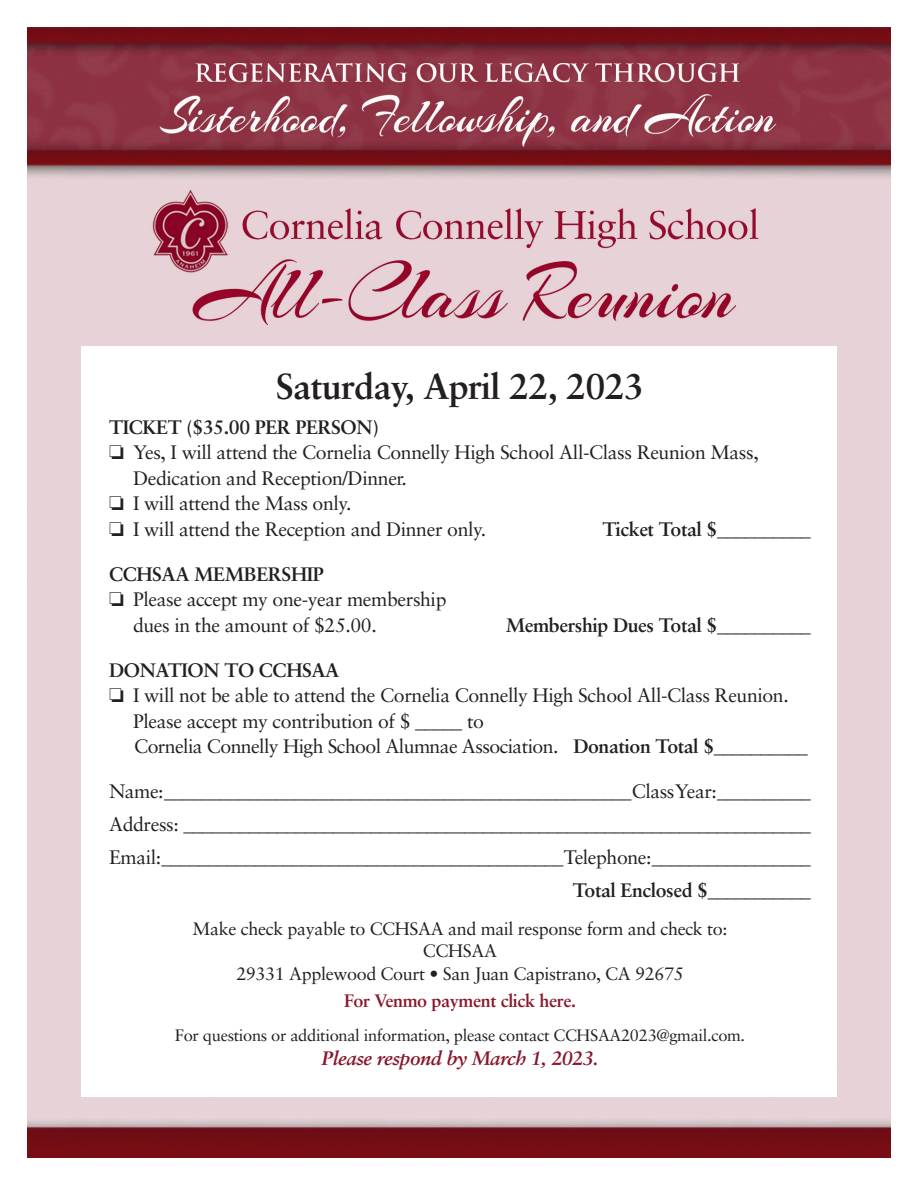
<style>
.page{position:relative;width:918px;height:1188px;background:#fff}
.page>*{position:absolute;margin:0;border:0;box-sizing:border-box;transform-origin:0 0}
.t1{font:700 36px "Sabon";letter-spacing:-.02em;color:#231f20}
.t2{font:19.5px/25.5px "Sabon";letter-spacing:-.02em;color:#231f20}
.t3{font:700 19.5px "Sabon";letter-spacing:-.02em;color:#231f20}
.t4{font:italic 700 19.5px "Sabon";letter-spacing:-.02em;color:#891628}
.t5{font:18px "Sabon";letter-spacing:-.02em;color:#231f20}
.t6{font:700 18px "Sabon";letter-spacing:-.02em;color:#891628}
.t7{font:16.5px "Sabon";letter-spacing:-.02em;color:#231f20}
.s1{font-weight:700}
</style>
<div class="page">
<img style="left:27px;top:27px;width:864px;height:1131px">
<div style="left:81px;top:347px;width:756px;height:750px;background:#fff"></div>
<p class="t1" style="left:276px;top:364px;width:370px">Saturday, April 22, 2023</p>
<p class="t3" style="left:109px;top:415px;width:271px">TICKET ($35.00 PER PERSON)</p>
<p class="t2" style="left:133px;top:440px;width:627px;text-indent:-24px">□ Yes, I will attend the Cornelia Connelly High School All-Class Reunion Mass,<br>Dedication and Reception/Dinner.</p>
<p class="t2" style="left:109px;top:491px;width:244px">□ I will attend the Mass only.</p>
<p class="t2" style="left:109px;top:516px;width:379px">□ I will attend the Reception and Dinner only.</p>
<p class="t3" style="left:603px;top:517px;width:210px">Ticket Total $__________</p>
<p class="t3" style="left:109px;top:562px;width:216px">CCHSAA MEMBERSHIP</p>
<p class="t2" style="left:109px;top:587px;width:339px">□ Please accept my one-year membership</p>
<p class="t2" style="left:133px;top:612px;width:245px">dues in the amount of $25.00.</p>
<p class="t3" style="left:506px;top:613px;width:307px">Membership Dues Total $__________</p>
<p class="t3" style="left:109px;top:658px;width:232px">DONATION TO CCHSAA</p>
<p class="t2" style="left:109px;top:683px;width:681px">□ I will not be able to attend the Cornelia Connelly High School All-Class Reunion.</p>
<p class="t2" style="left:133px;top:708px;width:352px">Please accept my contribution of $ _____ to</p>
<p class="t2" style="left:134px;top:734px;width:675px">Cornelia Connelly High School Alumnae Association. <span class="s1">Donation Total $__________</span></p>
<p class="t2" style="left:109px;top:779px;width:703px">Name: __________________________________________________ Class Year: __________</p>
<p class="t2" style="left:109px;top:812px;width:703px">Address: ___________________________________________________________________</p>
<p class="t2" style="left:109px;top:845px;width:703px">Email: ___________________________________________ Telephone: _________________</p>
<p class="t3" style="left:573px;top:878px;width:240px">Total Enclosed $___________</p>
<p class="t5" style="left:193px;top:918px;width:536px">Make check payable to CCHSAA and mail response form and check to:</p>
<p class="t5" style="left:423px;top:940px;width:76px">CCHSAA</p>
<p class="t5" style="left:236px;top:963px;width:449px">29331 Applewood Court • San Juan Capistrano, CA 92675</p>
<p class="t6" style="left:344px;top:989px;width:234px">For Venmo payment click here.</p>
<p class="t7" style="left:175px;top:1026px;width:572px">For questions or additional information, please contact CCHSAA2023@gmail.com.</p>
<p class="t4" style="left:322px;top:1047px;width:279px">Please respond by March 1, 2023.</p>
</div>
